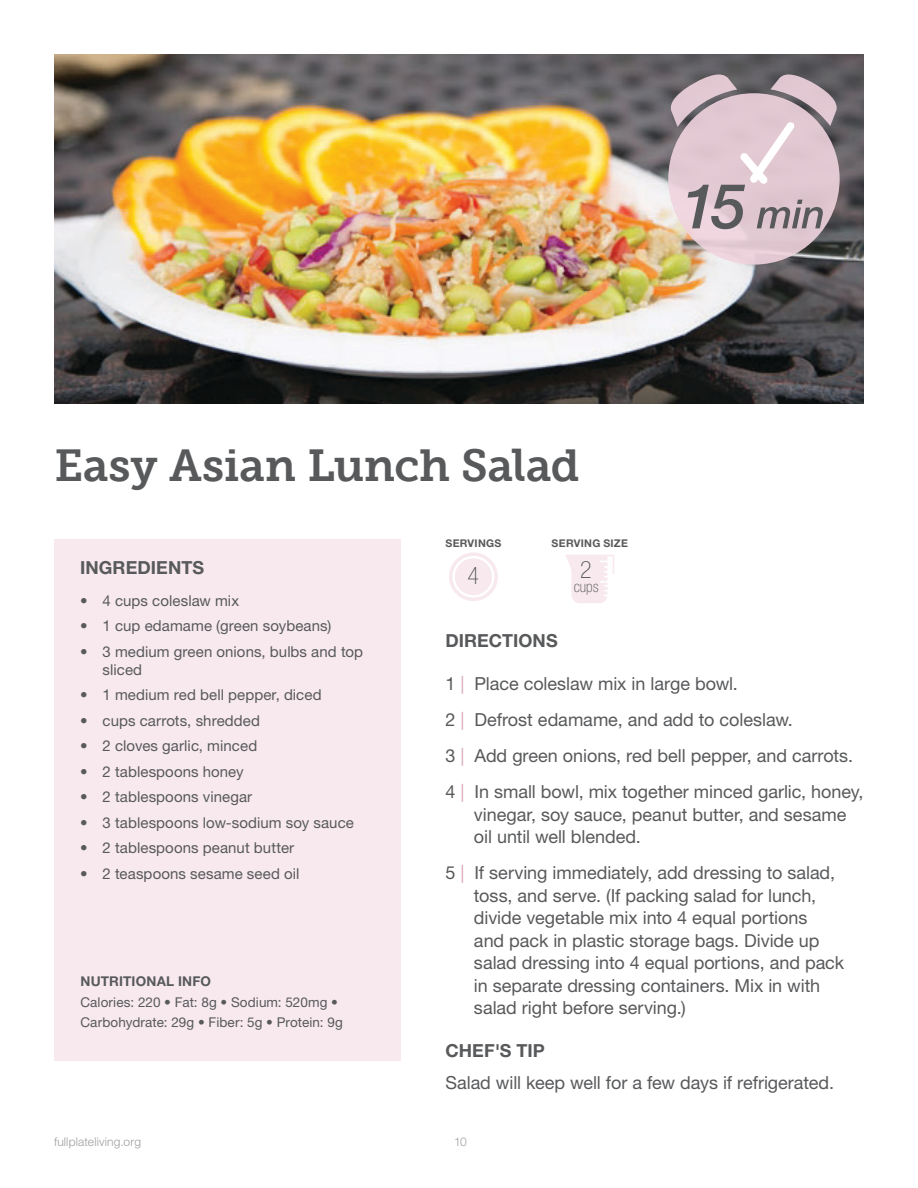
<style>
.page{position:relative;width:918px;height:1188px;background:#fff}
.page>*{position:absolute;margin:0;border:0;box-sizing:border-box;transform-origin:0 0}
.t1{font:45px "Museo Slab 700";letter-spacing:-.005em;color:#58595b}
.t2{font:100 condensed 24px "Helvetica Neue LT Std";color:#58595b}
.t3{font:18px/22.5px "Helvetica Neue LT Std";letter-spacing:-.005em;color:#58595b}
.t4{font:700 18px "Helvetica Neue LT Std";letter-spacing:.005em;color:#58595b}
.t5{font:100 condensed 15.45px "Helvetica Neue LT Std";color:#58595b}
.t6{font:15px/18px "Helvetica Neue LT Std";letter-spacing:.005em;color:#58595b}
.t7{font:13.5px/19.5px "Helvetica Neue LT Std";letter-spacing:.01em;color:#58595b}
.t8{font:700 13.5px "Helvetica Neue LT Std";letter-spacing:.015em;color:#58595b}
.t9{font:300 12px "Helvetica Neue LT Std";letter-spacing:.015em;color:#919396}
.t10{font:700 10.65px "Helvetica Neue LT Std";letter-spacing:.025em;color:#58595b}
.s1{color:#dea7bb}
</style>
<div class="page">
<div style="left:54px;top:539px;width:347px;height:522px;background:#f7e9ee"></div>
<img style="left:54px;top:54px;width:810px;height:350px">
<svg style="left:449px;top:552px;width:49px;height:49px"></svg>
<svg style="left:565px;top:555px;width:49px;height:48px"></svg>
<svg style="left:668px;top:93px;width:172px;height:172px;background:#e2cad2"></svg>
<svg style="left:670px;top:75px;width:167px;height:154px;background:#c8b4bc"></svg>
<h1 class="t1" style="left:54px;top:438px;width:527px">Easy Asian Lunch Salad</h1>
<p class="t4" style="left:80px;top:557px;width:126px">INGREDIENTS</p>
<p class="t6" style="left:80px;top:591px;width:161px">• 4 cups coleslaw mix</p>
<p class="t6" style="left:80px;top:617px;width:253px">• 1 cup edamame (green soybeans)</p>
<p class="t6" style="left:103px;top:642px;width:262px;text-indent:-22px">• 3 medium green onions, bulbs and top sliced</p>
<p class="t6" style="left:80px;top:686px;width:243px">• 1 medium red bell pepper, diced</p>
<p class="t6" style="left:80px;top:711px;width:181px">• cups carrots, shredded</p>
<p class="t6" style="left:80px;top:737px;width:179px">• 2 cloves garlic, minced</p>
<p class="t6" style="left:80px;top:762px;width:165px">• 2 tablespoons honey</p>
<p class="t6" style="left:80px;top:788px;width:174px">• 2 tablespoons vinegar</p>
<p class="t6" style="left:80px;top:813px;width:275px">• 3 tablespoons low-sodium soy sauce</p>
<p class="t6" style="left:80px;top:839px;width:216px">• 2 tablespoons peanut butter</p>
<p class="t6" style="left:80px;top:864px;width:221px">• 2 teaspoons sesame seed oil</p>
<p class="t8" style="left:80px;top:973px;width:132px">NUTRITIONAL INFO</p>
<p class="t7" style="left:80px;top:992px;width:264px">Calories: 220 • Fat: 8g • Sodium: 520mg •<br>Carbohydrate: 29g • Fiber: 5g • Protein: 9g</p>
<p class="t10" style="left:445px;top:536px;width:57px">SERVINGS</p>
<h2 class="t2" style="left:468px;top:562px;width:13px">4</h2>
<p class="t10" style="left:552px;top:536px;width:78px">SERVING SIZE</p>
<h2 class="t2" style="left:580px;top:556px;width:13px">2</h2>
<p class="t5" style="left:574px;top:578px;width:26px">cups</p>
<p class="t4" style="left:446px;top:629px;width:114px">DIRECTIONS</p>
<p class="t3" style="left:446px;top:666px;width:420px;line-height:36px">1 <span class="s1">|</span> Place coleslaw mix in large bowl.<br>2 <span class="s1">|</span> Defrost edamame, and add to coleslaw.<br>3 <span class="s1">|</span> Add green onions, red bell pepper, and carrots.<br>4 <span class="s1">|</span> In small bowl, mix together minced garlic, honey,</p>
<p class="t3" style="left:474px;top:803px;width:374px">vinegar, soy sauce, peanut butter, and sesame oil until well blended.</p>
<p class="t3" style="left:474px;top:861px;width:372px;text-indent:-28px">5 <span class="s1">|</span> If serving immediately, add dressing to salad, toss, and serve. (If packing salad for lunch, divide vegetable mix into 4 equal portions<br>and pack in plastic storage bags. Divide up salad dressing into 4 equal portions, and pack in separate dressing containers. Mix in with salad right before serving.)</p>
<p class="t4" style="left:446px;top:1040px;width:101px">CHEF'S TIP</p>
<p class="t3" style="left:446px;top:1071px;width:390px">Salad will keep well for a few days if refrigerated.</p>
<p class="t9" style="left:54px;top:1134px;width:89px">fullplateliving.org</p>
<p class="t9" style="left:454px;top:1134px;width:14px">10</p>
</div>
